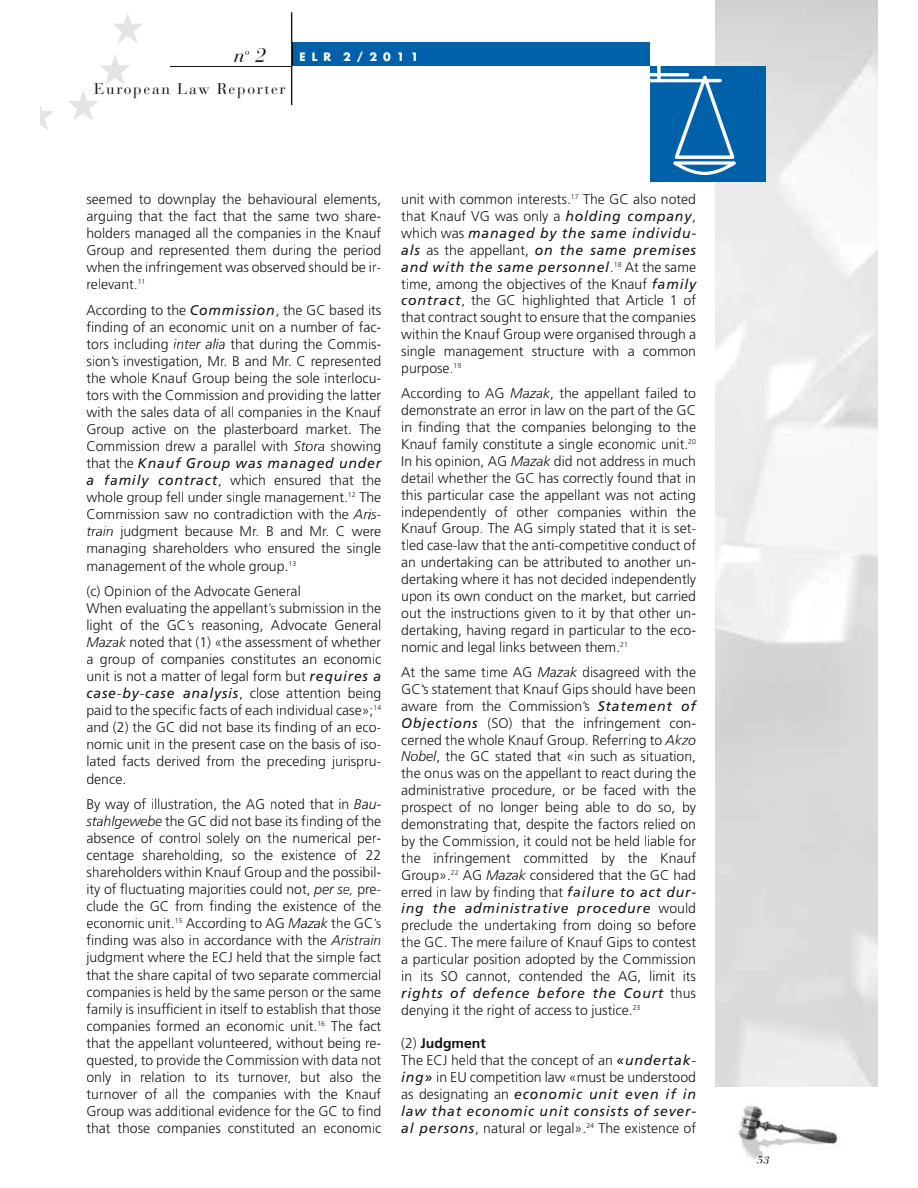
<style>
.page{position:relative;width:918px;height:1188px;background:#fff}
.page>*{position:absolute;margin:0;border:0;box-sizing:border-box;transform-origin:0 0}
.t1{font:italic 19.65px "Bauer Bodoni";color:#1a171b}
.t2{font:15.45px "Bauer Bodoni";letter-spacing:.105em;color:#1a171b}
.t3{font:300 14.1px/17.1px "Frutiger";color:#1a171b;text-align:justify}
.t4{font:700 11.25px "Futura";letter-spacing:.535em;color:#fff}
.t5{font:italic 11.25px "Bauer Bodoni";color:#161418}
.s1{font-weight:400;font-style:italic}
.s2{font-style:italic}
.s3{font-weight:700}
.s4{color:#1a171b}
</style>
<div class="page">
<div style="left:292px;top:42px;width:358px;height:24px;background:#0061aa"></div>
<hr style="left:170px;top:66px;width:121px;height:1px;background:#1a171b">
<img style="left:738px;top:1105px;width:100px;height:54px">
<svg style="left:757px;top:1156px;width:12px;height:3px"></svg>
<svg style="left:291px;top:12px;width:2px;height:93px"></svg>
<div style="left:650px;top:66px;width:116px;height:116px;background:#0061a9"></div>
<svg style="left:672px;top:73px;width:64px;height:102px"></svg>
<svg style="left:657px;top:66px;width:4px;height:13px"></svg>
<hr style="left:650px;top:73px;width:38px;height:3px;background:#fff">
<hr style="left:650px;top:79px;width:70px;height:3px;background:#fff">
<svg style="left:40px;top:105px;width:14px;height:25px"></svg>
<svg style="left:68px;top:55px;width:62px;height:65px"></svg>
<svg style="left:113px;top:13px;width:29px;height:30px"></svg>
<h1 class="t1" style="left:234px;top:47px;width:34px">n<sup>o</sup> 2</h1>
<p class="t2" style="left:94px;top:83px;width:193px">European Law Reporter</p>
<p class="t4" style="left:300px;top:52px;width:120px">ELR 2/2011</p>
<p class="t3" style="left:86px;top:192px;width:296px">seemed to downplay the behavioural elements, arguing that the fact that the same two share&shy;holders managed all the companies in the Knauf Group and represented them during the period when the infringement was observed should be ir&shy;relevant.<sup>11</sup></p>
<p class="t3" style="left:86px;top:302px;width:296px">According to the <span class="s1">Commission</span>, the GC based its finding of an economic unit on a number of fac&shy;tors including <span class="s2">inter alia</span> that during the Commis&shy;sion’s investigation, Mr. B and Mr. C represented the whole Knauf Group being the sole interlocu&shy;tors with the Commission and providing the latter with the sales data of all companies in the Knauf Group active on the plasterboard market. The Commission drew a parallel with <span class="s2">Stora</span> showing that the <span class="s1">Knauf Group was managed under a family contract</span>, which ensured that the whole group fell under single management.<sup>12</sup> The Commission saw no contradiction with the <span class="s2">Aris&shy;train</span> judgment because Mr. B and Mr. C were managing shareholders who ensured the single management of the whole group.<sup>13</sup></p>
<p class="t3" style="left:86px;top:584px;width:296px;text-align:left">(c) Opinion of the Advocate General<br>When evaluating the appellant’s submission in the light of the GC’s reasoning, Advocate General <span class="s2">Mazak</span> noted that (1) «the assessment of whether a group of companies constitutes an economic unit is not a matter of legal form but <span class="s1">requires a case-by-case analysis</span>, close attention being paid to the specific facts of each individual case»;<sup>14 </sup>and (2) the GC did not base its finding of an eco&shy;nomic unit in the present case on the basis of iso&shy;lated facts derived from the preceding jurispru&shy;dence.</p>
<p class="t3" style="left:86px;top:797px;width:296px">By way of illustration, the AG noted that in <span class="s2">Bau&shy;stahlgewebe</span> the GC did not base its finding of the absence of control solely on the numerical per&shy;centage shareholding, so the existence of 22 shareholders within Knauf Group and the possibil&shy;ity of fluctuating majorities could not, <span class="s2">per se,</span> pre&shy;clude the GC from finding the existence of the economic unit.<sup>15</sup> According to AG <span class="s2">Mazak</span> the GC’s finding was also in accordance with the <span class="s2">Aristrain </span>judgment where the ECJ held that the simple fact that the share capital of two separate commercial companies is held by the same person or the same family is insufficient in itself to establish that those companies formed an economic unit.<sup>16</sup> The fact that the appellant volunteered, without being re&shy;quested, to provide the Commission with data not only in relation to its turnover, but also the turnover of all the companies with the Knauf Group was additional evidence for the GC to find that those companies constituted an economic</p>
<p class="t3" style="left:401px;top:192px;width:296px">unit with common interests.<sup>17</sup> The GC also noted that Knauf VG was only a <span class="s1">holding company</span>, which was <span class="s1">managed by the same individu&shy;als</span> as the appellant, <span class="s1">on the same premises and with the same personnel</span>.<sup>18</sup> At the same time, among the objectives of the Knauf <span class="s1">family contract</span>, the GC highlighted that Article 1 of that contract sought to ensure that the companies within the Knauf Group were organised through a single management structure with a common purpose.<sup>19</sup></p>
<p class="t3" style="left:401px;top:386px;width:296px">According to AG <span class="s2">Mazak</span>, the appellant failed to demonstrate an error in law on the part of the GC in finding that the companies belonging to the Knauf family constitute a single economic unit.<sup>20<br></sup>In his opinion, AG <span class="s2">Mazak</span> did not address in much detail whether the GC has correctly found that in this particular case the appellant was not acting independently of other companies within the Knauf Group. The AG simply stated that it is set&shy;tled case-law that the anti-competitive conduct of an undertaking can be attributed to another un&shy;dertaking where it has not decided independently upon its own conduct on the market, but carried out the instructions given to it by that other un&shy;dertaking, having regard in particular to the eco&shy;nomic and legal links between them.<sup>21</sup></p>
<p class="t3" style="left:401px;top:665px;width:296px">At the same time AG <span class="s2">Mazak</span> disagreed with the GC’s statement that Knauf Gips should have been aware from the Commission’s <span class="s1">Statement of Objections</span> (SO) that the infringement con&shy;cerned the whole Knauf Group. Referring to <span class="s2">Akzo Nobel</span>, the GC stated that «in such as situation, the onus was on the appellant to react during the administrative procedure, or be faced with the prospect of no longer being able to do so, by demonstrating that, despite the factors relied on by the Commission, it could not be held liable for the infringement committed by the Knauf Group».<sup>22</sup> AG <span class="s2">Mazak</span> considered that the GC had erred in law by finding that <span class="s1">failure to act dur&shy;ing the administrative procedure</span> would preclude the undertaking from doing so before the GC. The mere failure of Knauf Gips to contest a particular position adopted by the Commission in its SO cannot, contended the AG, limit its <span class="s1">rights of defence before the Court</span> thus denying it the right of access to justice.<sup>23</sup></p>
<p class="t3" style="left:401px;top:1036px;width:296px;text-align:left">(2) <span class="s3">Judgment<br></span>The ECJ held that the concept of an <span class="s1">«undertak&shy;ing»</span> in EU competition law «must be understood as designating an <span class="s1">economic unit even if in law that economic unit consists of sever&shy;al persons</span>, natural or legal».<sup>24</sup> The existence of</p>
<p class="t5" style="left:757px;top:1155px;width:14px">5<span class="s4">3</span></p>
</div>
